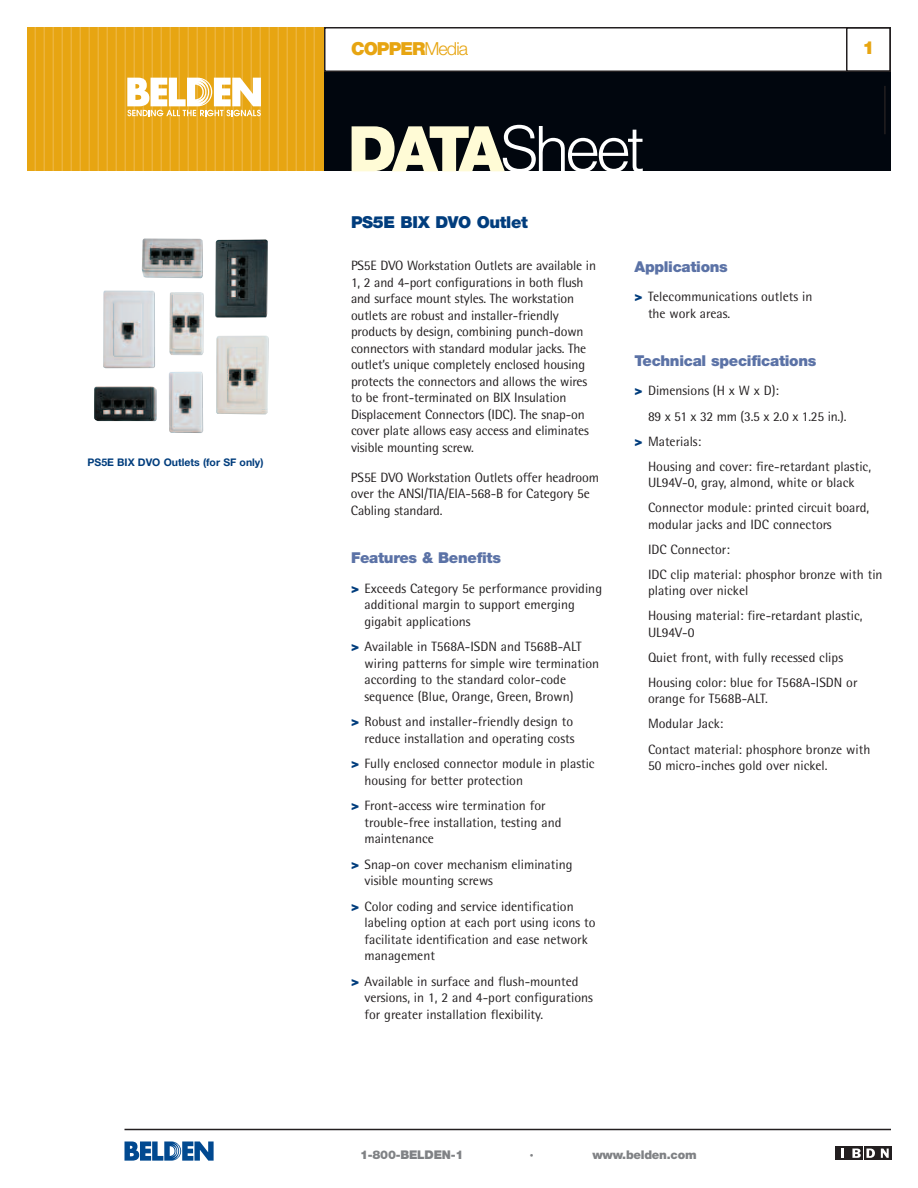
<style>
.page{position:relative;width:918px;height:1188px;background:#fff}
.page>*{position:absolute;margin:0;border:0;box-sizing:border-box;transform-origin:0 0}
.t1{font:300 63px "Helvetica";letter-spacing:-.065em;color:#fff}
.t2{font:900 18px "Helvetica Neue";letter-spacing:-.055em;color:#e7a512}
.t3{font:900 16.5px "Helvetica Neue";letter-spacing:-.02em;color:#013d7d}
.t4{font:900 15px "Helvetica Neue";letter-spacing:-.02em;color:#5b72a6}
.t5{font:13.5px/16.5px "Rotis Semi Sans";color:#231f20}
.t6{font:900 12px "Helvetica Neue";letter-spacing:-.02em;color:#808285}
.t7{font:700 10.5px "Helvetica Neue";color:#013d7d}
.t8{font:900 7.5px "Helvetica Neue";color:#808285}
.s1{font-weight:300}
.s2{font-family:"Helvetica Neue";font-weight:900;color:#fffbd6}
.s3{font-family:"Helvetica Neue";font-weight:900;color:#013d7d}
</style>
<div class="page">
<div style="left:27px;top:27px;width:297px;height:144px;background:#e7a512"></div>
<hr style="left:34px;top:27px;width:2px;height:144px;background:#ecb33b">
<hr style="left:44px;top:27px;width:1px;height:144px;background:#ecb33b">
<hr style="left:52px;top:27px;width:2px;height:144px;background:#ecb33b">
<hr style="left:62px;top:27px;width:1px;height:144px;background:#ecb33b">
<hr style="left:70px;top:27px;width:2px;height:144px;background:#ecb33b">
<hr style="left:80px;top:27px;width:1px;height:144px;background:#ecb33b">
<hr style="left:88px;top:27px;width:2px;height:144px;background:#ecb33b">
<hr style="left:98px;top:27px;width:1px;height:144px;background:#ecb33b">
<hr style="left:106px;top:27px;width:2px;height:144px;background:#ecb33b">
<hr style="left:116px;top:27px;width:1px;height:144px;background:#ecb33b">
<hr style="left:124px;top:27px;width:2px;height:144px;background:#ecb33b">
<hr style="left:134px;top:27px;width:1px;height:144px;background:#ecb33b">
<hr style="left:142px;top:27px;width:2px;height:144px;background:#ecb33b">
<hr style="left:152px;top:27px;width:1px;height:144px;background:#ecb33b">
<hr style="left:160px;top:27px;width:2px;height:144px;background:#ecb33b">
<hr style="left:170px;top:27px;width:1px;height:144px;background:#ecb33b">
<hr style="left:178px;top:27px;width:2px;height:144px;background:#ecb33b">
<hr style="left:188px;top:27px;width:1px;height:144px;background:#ecb33b">
<hr style="left:196px;top:27px;width:2px;height:144px;background:#ecb33b">
<hr style="left:206px;top:27px;width:1px;height:144px;background:#ecb33b">
<hr style="left:214px;top:27px;width:2px;height:144px;background:#ecb33b">
<hr style="left:224px;top:27px;width:1px;height:144px;background:#ecb33b">
<hr style="left:232px;top:27px;width:2px;height:144px;background:#ecb33b">
<hr style="left:242px;top:27px;width:1px;height:144px;background:#ecb33b">
<hr style="left:250px;top:27px;width:2px;height:144px;background:#ecb33b">
<hr style="left:260px;top:27px;width:1px;height:144px;background:#ecb33b">
<hr style="left:268px;top:27px;width:2px;height:144px;background:#ecb33b">
<hr style="left:278px;top:27px;width:1px;height:144px;background:#ecb33b">
<hr style="left:286px;top:27px;width:2px;height:144px;background:#ecb33b">
<hr style="left:296px;top:27px;width:1px;height:144px;background:#ecb33b">
<hr style="left:304px;top:27px;width:2px;height:144px;background:#ecb33b">
<hr style="left:314px;top:27px;width:1px;height:144px;background:#ecb33b">
<div style="left:324px;top:72px;width:567px;height:99px;background:#01060e"></div>
<div style="left:324px;top:27px;width:567px;height:45px;border:2px solid #231f20"></div>
<hr style="left:884px;top:86px;width:2px;height:48px;background:#231f20">
<div style="left:846px;top:27px;width:45px;height:45px;border:2px solid #231f20"></div>
<hr style="left:124px;top:1129px;width:767px;height:1px;background:#231f20">
<svg style="left:127px;top:78px;width:134px;height:38px"></svg>
<svg style="left:124px;top:1141px;width:90px;height:20px"></svg>
<div style="left:836px;top:1146px;width:13px;height:14px;background:#231f20"></div>
<svg style="left:850px;top:1146px;width:13px;height:14px"></svg>
<div style="left:864px;top:1146px;width:13px;height:14px;background:#231f20"></div>
<svg style="left:878px;top:1146px;width:14px;height:14px"></svg>
<svg style="left:841px;top:1149px;width:3px;height:9px"></svg>
<svg style="left:852px;top:1149px;width:23px;height:9px"></svg>
<svg style="left:881px;top:1149px;width:8px;height:9px"></svg>
<img style="left:94px;top:238px;width:175px;height:195px">
<p class="t7" style="left:88px;top:458px;width:178px">PS5E BIX DVO Outlets (for SF only)</p>
<h2 class="t2" style="left:351px;top:42px;width:119px">COPPER<span class="s1">Media</span></h2>
<h1 class="t1" style="left:348px;top:113px;width:298px"><span class="s2">DATA</span>Sheet</h1>
<h2 class="t2" style="left:862px;top:42px;width:14px">1</h2>
<p class="t3" style="left:351px;top:216px;width:178px">PS5E BIX DVO Outlet</p>
<p class="t5" style="left:351px;top:259px;width:247px">PS5E DVO Workstation Outlets are available in 1, 2 and 4-port configurations in both flush and surface mount styles. The workstation outlets are robust and installer-friendly products by design, combining punch-down connectors with standard modular jacks. The outlet’s unique completely enclosed housing protects the connectors and allows the wires to be front-terminated on BIX Insulation Displacement Connectors (IDC). The snap-on cover plate allows easy access and eliminates visible mounting screw.</p>
<p class="t5" style="left:351px;top:470px;width:249px">PS5E DVO Workstation Outlets offer headroom over the ANSI/TIA/EIA-568-B for Category 5e<br>Cabling standard.</p>
<p class="t4" style="left:351px;top:552px;width:152px">Features &amp; Benefits</p>
<p class="t5" style="left:364px;top:581px;width:239px;text-indent:-14px"><span class="s3">&gt;</span> Exceeds Category 5e performance providing additional margin to support emerging gigabit applications</p>
<p class="t5" style="left:364px;top:640px;width:236px;text-indent:-13px"><span class="s3">&gt;</span> Available in T568A-ISDN and T568B-ALT wiring patterns for simple wire termination according to the standard color-code sequence (Blue, Orange, Green, Brown)</p>
<p class="t5" style="left:351px;top:715px;width:225px;text-align:right"><span class="s3">&gt;</span> Robust and installer-friendly design to reduce installation and operating costs</p>
<p class="t5" style="left:364px;top:757px;width:232px;text-indent:-14px"><span class="s3">&gt;</span> Fully enclosed connector module in plastic housing for better protection</p>
<p class="t5" style="left:364px;top:799px;width:199px;text-indent:-14px"><span class="s3">&gt;</span> Front-access wire termination for trouble-free installation, testing and maintenance</p>
<p class="t5" style="left:364px;top:857px;width:210px;text-indent:-14px"><span class="s3">&gt;</span> Snap-on cover mechanism eliminating visible mounting screws</p>
<p class="t5" style="left:364px;top:899px;width:233px;text-indent:-14px"><span class="s3">&gt;</span> Color coding and service identification labeling option at each port using icons to facilitate identification and ease network management</p>
<p class="t5" style="left:364px;top:974px;width:230px;text-indent:-14px"><span class="s3">&gt;</span> Available in surface and flush-mounted versions, in 1, 2 and 4-port configurations for greater installation flexibility.</p>
<p class="t4" style="left:634px;top:261px;width:95px">Applications</p>
<p class="t5" style="left:648px;top:290px;width:166px;text-indent:-14px"><span class="s3">&gt;</span> Telecommunications outlets in the work areas.</p>
<p class="t4" style="left:634px;top:355px;width:183px">Technical specifications</p>
<p class="t5" style="left:634px;top:384px;width:146px"><span class="s3">&gt;</span> Dimensions (H x W x D):</p>
<p class="t5" style="left:648px;top:409px;width:200px">89 x 51 x 32 mm (3.5 x 2.0 x 1.25 in.).</p>
<p class="t5" style="left:634px;top:434px;width:68px"><span class="s3">&gt;</span> Materials:</p>
<p class="t5" style="left:648px;top:459px;width:225px">Housing and cover: fire-retardant plastic,</p>
<p class="t5" style="left:648px;top:471px;width:223px;line-height:25.2px">UL94V-0, gray, almond, white or black<br>Connector module: printed circuit board,</p>
<p class="t5" style="left:648px;top:513px;width:236px;line-height:25.2px">modular jacks and IDC connectors<br>IDC Connector:<br>IDC clip material: phosphor bronze with tin</p>
<p class="t5" style="left:648px;top:579px;width:216px;line-height:25.2px">plating over nickel<br>Housing material: fire-retardant plastic,</p>
<p class="t5" style="left:648px;top:621px;width:211px;line-height:25.2px">UL94V-0<br>Quiet front, with fully recessed clips<br>Housing color: blue for T568A-ISDN or</p>
<p class="t5" style="left:648px;top:687px;width:224px;line-height:25.2px">orange for T568B-ALT.<br>Modular Jack:<br>Contact material: phosphore bronze with</p>
<p class="t5" style="left:648px;top:758px;width:181px">50 micro-inches gold over nickel.</p>
<p class="t6" style="left:360px;top:1150px;width:105px">1-800-BELDEN-1</p>
<p class="t8" style="left:530px;top:1152px;width:5px">•</p>
<p class="t6" style="left:592px;top:1150px;width:106px">www.belden.com</p>
</div>
